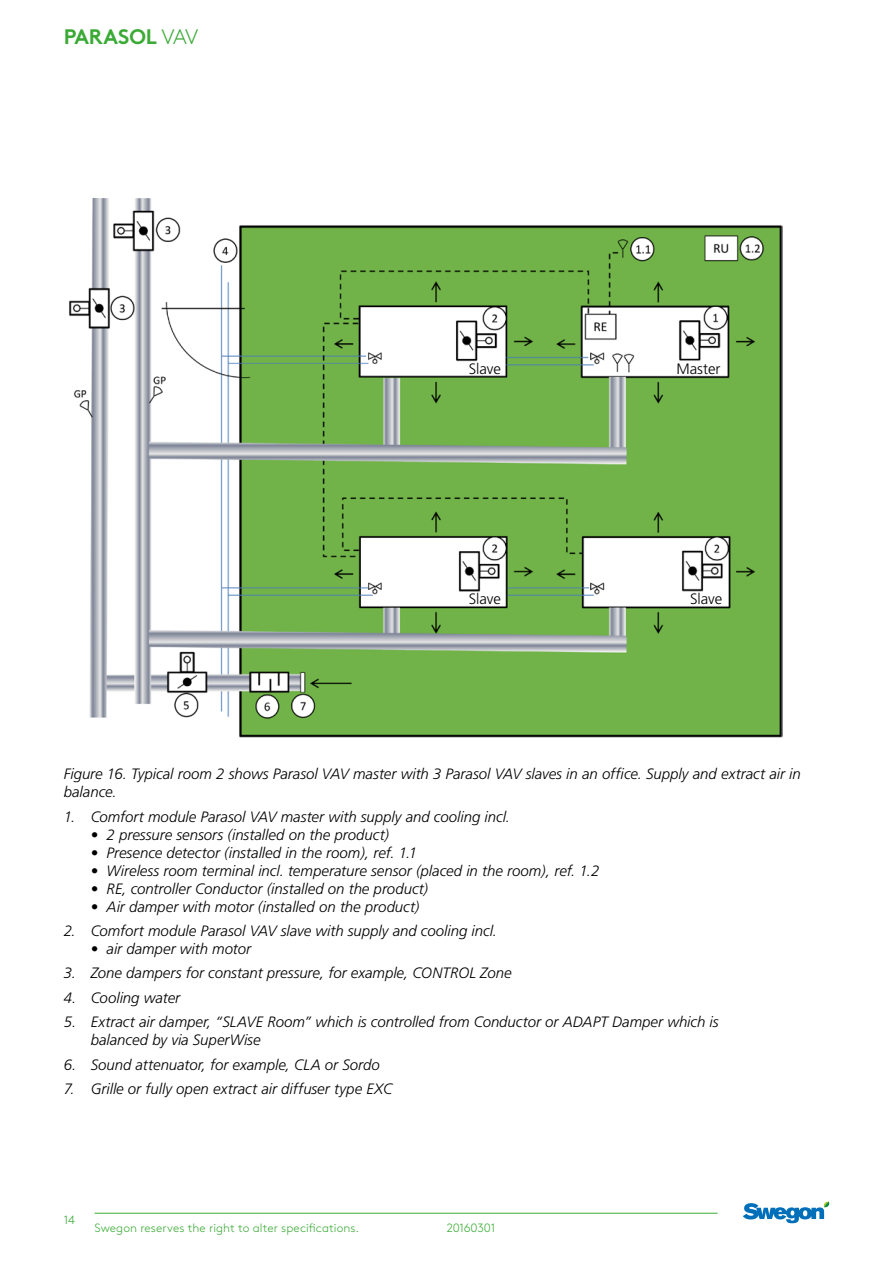
<style>
.page{position:relative;width:893px;height:1263px;background:#fff}
.page>*{position:absolute;margin:0;border:0;box-sizing:border-box;transform-origin:0 0}
.t1{font:700 21px "Brown";letter-spacing:-.01em;color:#3aaa35}
.t2{font:italic 300 15px/18px "Frutiger";color:#000}
.t3{font:300 15px "Frutiger";letter-spacing:-.005em;color:#000}
.t4{font:300 12px "Brown";letter-spacing:.005em;color:#3aaa35}
.t5{font:300 12px "Brown";letter-spacing:-.015em;color:#3aaa35}
.s1{font-weight:300}
</style>
<div class="page">
<img style="left:69px;top:199px;width:714px;height:538px">
<hr style="left:95px;top:1213px;width:623px;height:1px;background:#3aaa35">
<svg style="left:743px;top:1201px;width:87px;height:22px"></svg>
<h1 class="t1" style="left:64px;top:20px;width:136px">PARASOL <span class="s1">VAV</span></h1>
<p class="t3" style="left:469px;top:360px;width:34px">Slave</p>
<p class="t3" style="left:676px;top:360px;width:46px">Master</p>
<p class="t3" style="left:469px;top:590px;width:34px">Slave</p>
<p class="t3" style="left:690px;top:590px;width:34px">Slave</p>
<p class="t2" style="left:64px;top:765px;width:738px">Figure 16. Typical room 2 shows Parasol VAV master with 3 Parasol VAV slaves in an office. Supply and extract air in balance.</p>
<p class="t2" style="left:64px;top:808px;width:448px">1. Comfort module Parasol VAV master with supply and cooling incl.</p>
<p class="t2" style="left:91px;top:826px;width:300px">• 2 pressure sensors (installed on the product)</p>
<p class="t2" style="left:91px;top:844px;width:328px">• Presence detector (installed in the room), ref. 1.1</p>
<p class="t2" style="left:91px;top:862px;width:510px">• Wireless room terminal incl. temperature sensor (placed in the room), ref. 1.2</p>
<p class="t2" style="left:91px;top:880px;width:339px">• RE, controller Conductor (installed on the product)</p>
<p class="t2" style="left:91px;top:898px;width:330px">• Air damper with motor (installed on the product)</p>
<p class="t2" style="left:64px;top:922px;width:435px">2. Comfort module Parasol VAV slave with supply and cooling incl.</p>
<p class="t2" style="left:91px;top:940px;width:162px">• air damper with motor</p>
<p class="t2" style="left:64px;top:964px;width:449px">3. Zone dampers for constant pressure, for example, CONTROL Zone</p>
<p class="t2" style="left:64px;top:989px;width:118px">4. Cooling water</p>
<p class="t2" style="left:91px;top:1013px;width:629px;text-indent:-27px">5. Extract air damper, “SLAVE Room” which is controlled from Conductor or ADAPT Damper which is balanced by via SuperWise</p>
<p class="t2" style="left:64px;top:1055px;width:318px">6. Sound attenuator, for example, CLA or Sordo</p>
<p class="t2" style="left:64px;top:1080px;width:330px">7. Grille or fully open extract air diffuser type EXC</p>
<p class="t4" style="left:64px;top:1211px;width:13px">14</p>
<p class="t4" style="left:95px;top:1219px;width:266px">Swegon reserves the right to alter specifications.</p>
<p class="t5" style="left:447px;top:1219px;width:50px">20160301</p>
</div>
